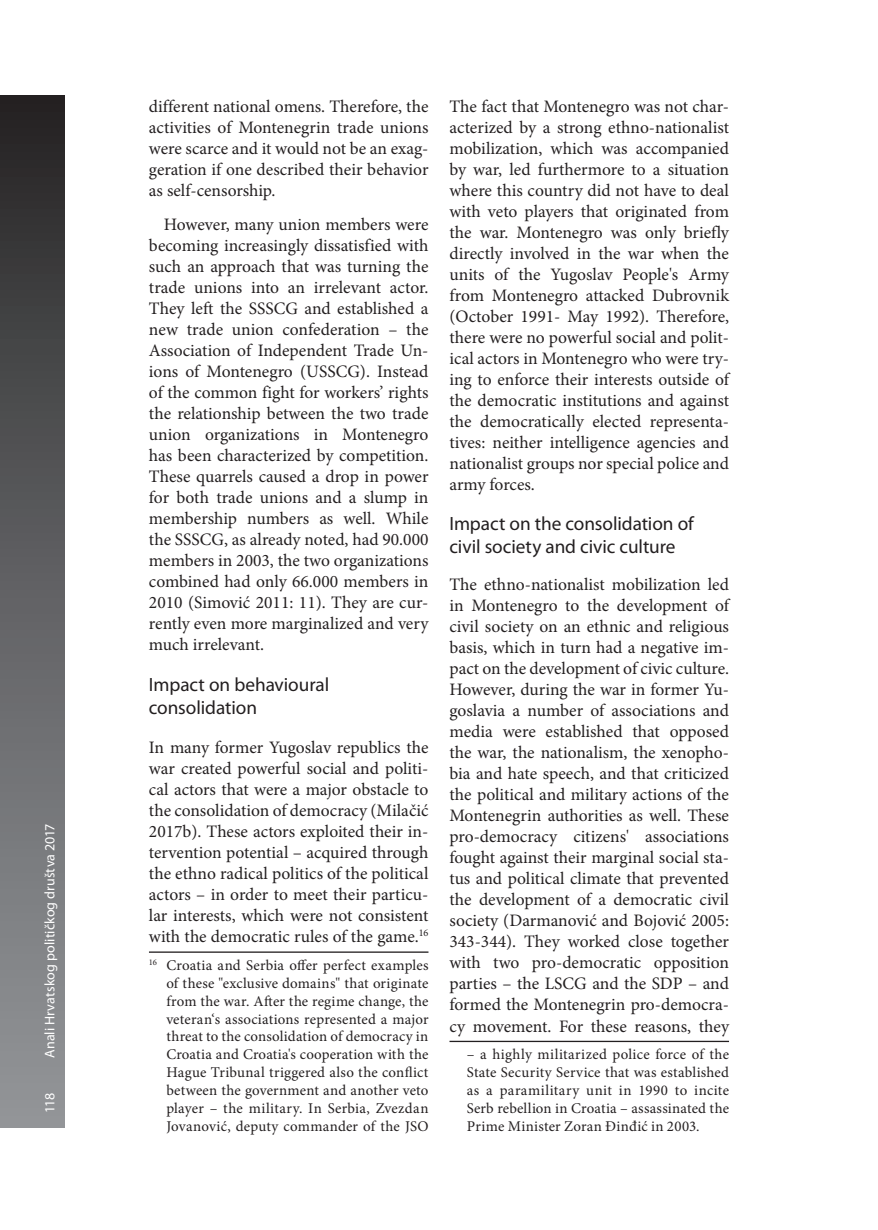
<style>
.page{position:relative;width:878px;height:1230px;background:#fff}
.page>*{position:absolute;margin:0;border:0;box-sizing:border-box;transform-origin:0 0}
.t1{font:19.25px/23.1px "Myriad Pro";letter-spacing:-.005em;color:#231f20}
.t2{font:17.5px/21px "Minion Pro";color:#231f20;text-align:justify}
.t3{font:14.88px/17.8px "Minion Pro";letter-spacing:.015em;color:#231f20;text-align:justify}
.t4{font:14px "Myriad Pro";letter-spacing:.005em;color:#fff}
</style>
<div class="page">
<div style="left:0;top:95px;width:64px;height:1032px;background:linear-gradient(to bottom,#292728,#979a9d)"></div>
<hr style="left:149px;top:951px;width:279px;height:1px;background:#231f20">
<hr style="left:449px;top:1040px;width:279px;height:2px;background:#231f20">
<p class="t4" style="left:41px;top:1112px;width:290px;rotate:-90deg">118 Anali Hrvatskog političkog društva 2017</p>
<p class="t2" style="left:149px;top:96px;width:281px">different national omens. Therefore, the activities of Montenegrin trade unions were scarce and it would not be an exag&shy;geration if one described their behavior as self-censorship.</p>
<p class="t2" style="left:149px;top:214px;width:281px;text-indent:15px">However, many union members were becoming increasingly dissatisfied with such an approach that was turning the trade unions into an irrelevant actor.<br>They left the SSSCG and established a new trade union confederation – the Association of Independent Trade Un&shy;ions of Montenegro (USSCG). Instead of the common fight for workers’ rights the relationship between the two trade union organizations in Montenegro has been characterized by competition.<br>These quarrels caused a drop in power for both trade unions and a slump in membership numbers as well. While the SSSCG, as already noted, had 90.000 members in 2003, the two organizations combined had only 66.000 members in 2010 (Simović 2011: 11). They are cur&shy;rently even more marginalized and very much irrelevant.</p>
<p class="t1" style="left:149px;top:673px;width:182px">Impact on behavioural consolidation</p>
<p class="t2" style="left:149px;top:737px;width:281px">In many former Yugoslav republics the war created powerful social and politi&shy;cal actors that were a major obstacle to the consolidation of democracy (Milačić 2017b). These actors exploited their in&shy;tervention potential – acquired through the ethno radical politics of the political actors – in order to meet their particu&shy;lar interests, which were not consistent with the democratic rules of the game.<sup>16</sup></p>
<p class="t3" style="left:166px;top:956px;width:263px;text-indent:-17px"><sup>16</sup> Croatia and Serbia offer perfect examples of these "exclusive domains" that originate from the war. After the regime change, the veteran‘s associations represented a major threat to the consolidation of democracy in Croatia and Croatia's cooperation with the Hague Tribunal triggered also the conflict between the government and another veto player – the military. In Serbia, Zvezdan Jovanović, deputy commander of the JSO</p>
<p class="t2" style="left:449px;top:96px;width:281px">The fact that Montenegro was not char&shy;acterized by a strong ethno-nationalist mobilization, which was accompanied by war, led furthermore to a situation where this country did not have to deal with veto players that originated from the war. Montenegro was only briefly directly involved in the war when the units of the Yugoslav People's Army from Montenegro attacked Dubrovnik (October 1991- May 1992). Therefore, there were no powerful social and polit&shy;ical actors in Montenegro who were try&shy;ing to enforce their interests outside of the democratic institutions and against the democratically elected representa&shy;tives: neither intelligence agencies and nationalist groups nor special police and army forces.</p>
<p class="t1" style="left:449px;top:511px;width:246px">Impact on the consolidation of civil society and civic culture</p>
<p class="t2" style="left:449px;top:574px;width:281px">The ethno-nationalist mobilization led in Montenegro to the development of civil society on an ethnic and religious basis, which in turn had a negative im&shy;pact on the development of civic culture.<br>However, during the war in former Yu&shy;goslavia a number of associations and media were established that opposed the war, the nationalism, the xenopho&shy;bia and hate speech, and that criticized the political and military actions of the Montenegrin authorities as well. These pro-democracy citizens' associations fought against their marginal social sta&shy;tus and political climate that prevented the development of a democratic civil society (Darmanović and Bojović 2005:<br>343-344). They worked close together with two pro-democratic opposition parties – the LSCG and the SDP – and formed the Montenegrin pro-democra&shy;cy movement. For these reasons, they</p>
<p class="t3" style="left:466px;top:1045px;width:263px">– a highly militarized police force of the State Security Service that was established as a paramilitary unit in 1990 to incite Serb rebellion in Croatia – assassinated the Prime Minister Zoran Đinđić in 2003.</p>
</div>
